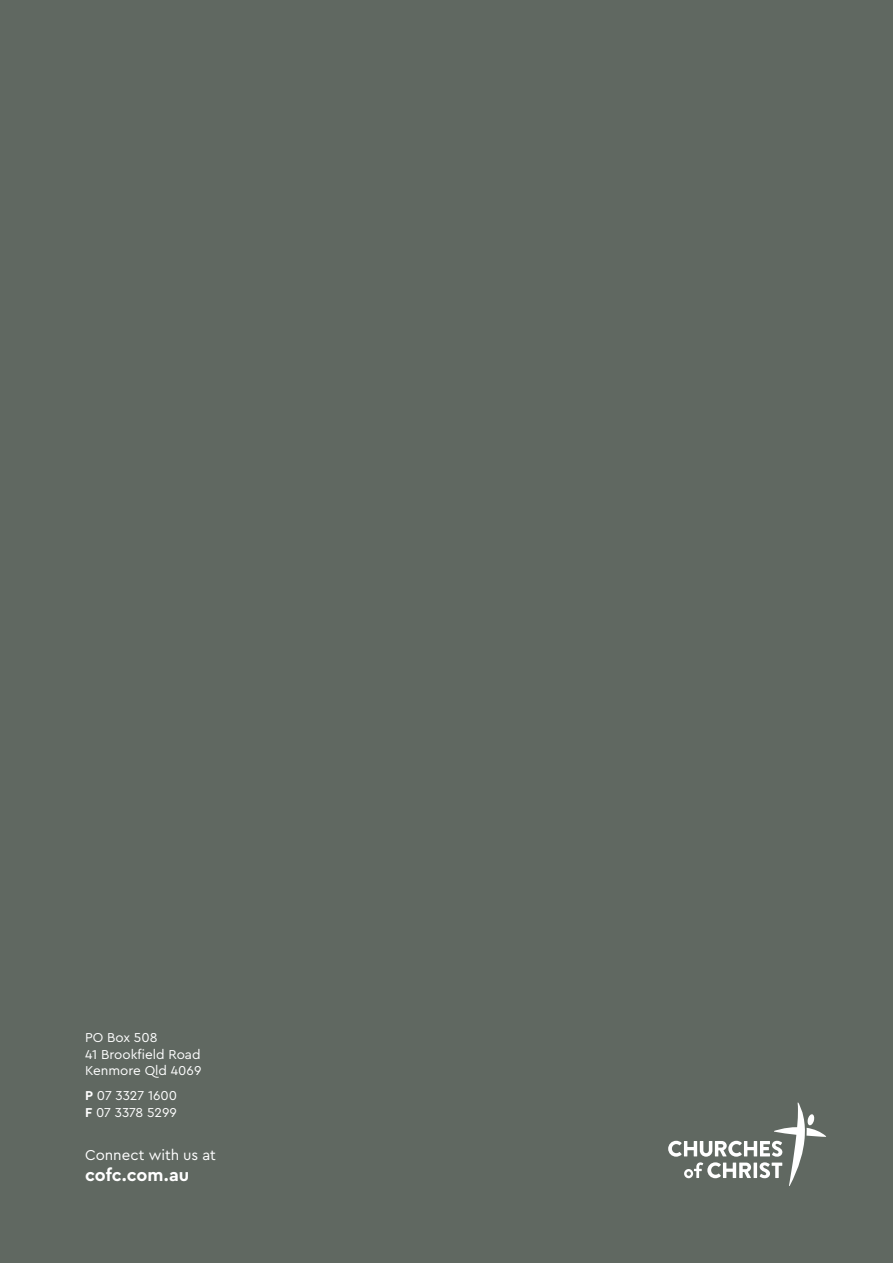
<style>
.page{position:relative;width:893px;height:1263px;background:#606861}
.page>*{position:absolute;margin:0;border:0;box-sizing:border-box;transform-origin:0 0}
.t1{font:700 18px "Cera Pro";color:#fff}
.t2{font:15px "Cera Pro";color:#fff}
.t3{font:13.5px/16.5px "Cera Pro";color:#fff}
.s1{font-weight:700}
</style>
<div class="page">
<svg style="left:668px;top:1102px;width:158px;height:84px"></svg>
<p class="t3" style="left:85px;top:1029px;width:118px">PO Box 508<br>41 Brookfield Road<br>Kenmore Qld 4069</p>
<p class="t3" style="left:85px;top:1087px;width:94px"><span class="s1">P</span> 07 3327 1600<br><span class="s1">F</span> 07 3378 5299</p>
<p class="t2" style="left:85px;top:1145px;width:132px">Connect with us at</p>
<h1 class="t1" style="left:85px;top:1163px;width:106px">cofc.com.au</h1>
</div>
